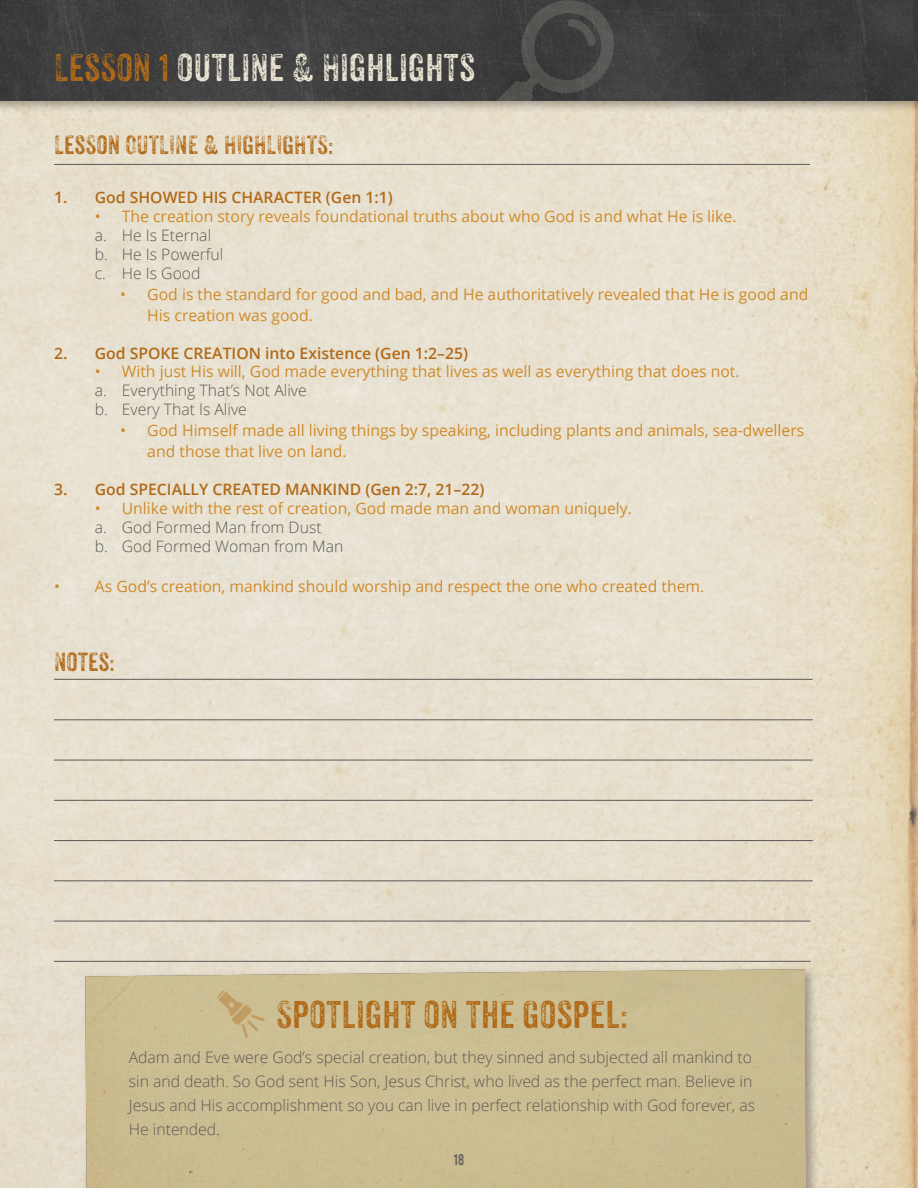
<style>
.page{position:relative;width:918px;height:1188px;background:#fff}
.page>*{position:absolute;margin:0;border:0;box-sizing:border-box;transform-origin:0 0}
.Header___Title_25p{font:37.5px "Anodyne";color:#e9e4d2}
.Spotlight_Title{font:37.5px "Anodyne";color:#b06a19}
.Lesson_Page_Titles{font:25.5px "Anodyne";color:#b06a19}
.Lesson_Highlights{font:15.75px/21px "Open Sans";color:#cf8b2b}
.Spotlight_Text{font:300 15.75px/24px "Open Sans";color:#5b5955}
.Lesson_Outline_Tab{font:300 15.75px "Open Sans";color:#5b5955}
.Lesson_Outline{font:600 15.75px "Open Sans";color:#b06a19}
.Lesson_Outline-2{font:15.75px "Open Sans";color:#cf8b2b}
.t1{font:15px "Anodyne";color:#5b5955}
.s1{color:#b06a19}
</style>
<div class="page">
<img style="left:0;top:113px;width:918px;height:1075px">
<div style="left:0;top:0;width:918px;height:113px;background:#231f20;opacity:.35"></div>
<img style="left:0;top:0;width:910px;height:100px">
<div style="left:82px;top:966px;width:737px;height:222px;background:#231f20;opacity:.35"></div>
<div style="left:85px;top:969px;width:721px;height:219px;background:#cbbd91"></div>
<svg style="left:217px;top:990px;width:48px;height:48px;background:#c9b587"></svg>
<hr style="left:54px;top:164px;width:756px;height:1px;background:#5b5955">
<div style="left:910px;top:0;width:8px;height:113px;background:#231f20;opacity:.35"></div>
<hr style="left:914px;top:0;width:4px;height:100px;background:#393939">
<svg style="left:483px;top:0;width:136px;height:100px;background:#434342"></svg>
<hr style="left:54px;top:760px;width:759px;height:1px;background:#5b5955">
<hr style="left:54px;top:720px;width:759px;height:1px;background:#5b5955">
<hr style="left:54px;top:800px;width:759px;height:1px;background:#5b5955">
<hr style="left:54px;top:840px;width:759px;height:1px;background:#5b5955">
<hr style="left:54px;top:881px;width:759px;height:1px;background:#5b5955">
<hr style="left:54px;top:921px;width:757px;height:1px;background:#5b5955">
<hr style="left:54px;top:961px;width:757px;height:1px;background:#5b5955">
<hr style="left:54px;top:679px;width:759px;height:1px;background:#5b5955">
<p class="Header___Title_25p" style="left:54px;top:45px;width:422px"><span class="s1">LESSON 1</span> OUTLINE &amp; HIGHLIGHTS</p>
<p class="Lesson_Page_Titles" style="left:54px;top:129px;width:281px">LESSON OUTLINE &amp; HIGHLIGHTS:</p>
<p class="Lesson_Outline" style="left:54px;top:187px;width:340px">1. God SHOWED HIS CHARACTER (Gen 1:1)</p>
<p class="Lesson_Highlights" style="left:95px;top:205px;width:643px">• The creation story reveals foundational truths about who God is and what He is like.</p>
<p class="Lesson_Outline_Tab" style="left:95px;top:224px;width:118px">a. He Is Eternal</p>
<p class="Lesson_Outline_Tab" style="left:95px;top:243px;width:130px">b. He Is Powerful</p>
<p class="Lesson_Outline_Tab" style="left:95px;top:262px;width:107px">c. He Is Good</p>
<p class="Lesson_Highlights" style="left:147px;top:283px;width:663px;text-indent:-27px">• God is the standard for good and bad, and He authoritatively revealed that He is good and<br>His creation was good.</p>
<p class="Lesson_Outline" style="left:54px;top:342px;width:415px">2. God SPOKE CREATION into Existence (Gen 1:2–25)</p>
<p class="Lesson_Highlights" style="left:95px;top:361px;width:646px">• With just His will, God made everything that lives as well as everything that does not.</p>
<p class="Lesson_Outline_Tab" style="left:95px;top:380px;width:213px">a. Everything That’s Not Alive</p>
<p class="Lesson_Outline_Tab" style="left:95px;top:399px;width:154px">b. Every That Is Alive</p>
<p class="Lesson_Highlights" style="left:147px;top:420px;width:659px;text-indent:-27px">• God Himself made all living things by speaking, including plants and animals, sea-dwellers and those that live on land.</p>
<p class="Lesson_Outline" style="left:54px;top:479px;width:432px">3. God SPECIALLY CREATED MANKIND (Gen 2:7, 21–22)</p>
<p class="Lesson_Highlights" style="left:95px;top:497px;width:539px">• Unlike with the rest of creation, God made man and woman uniquely.</p>
<p class="Lesson_Outline_Tab" style="left:95px;top:516px;width:228px">a. God Formed Man from Dust</p>
<p class="Lesson_Outline_Tab" style="left:95px;top:535px;width:250px">b. God Formed Woman from Man</p>
<p class="Lesson_Outline-2" style="left:54px;top:575px;width:652px">• As God’s creation, mankind should worship and respect the one who created them.</p>
<p class="Lesson_Page_Titles" style="left:54px;top:647px;width:62px">NOTES:</p>
<p class="Spotlight_Title" style="left:276px;top:992px;width:354px">SPOTLIGHT ON THE GOSPEL:</p>
<p class="Spotlight_Text" style="left:129px;top:1045px;width:628px">Adam and Eve were God’s special creation, but they sinned and subjected all mankind to sin and death. So God sent His Son, Jesus Christ, who lived as the perfect man. Believe in Jesus and His accomplishment so you can live in perfect relationship with God forever, as He intended.</p>
<p class="t1" style="left:454px;top:1150px;width:12px">18</p>
</div>
